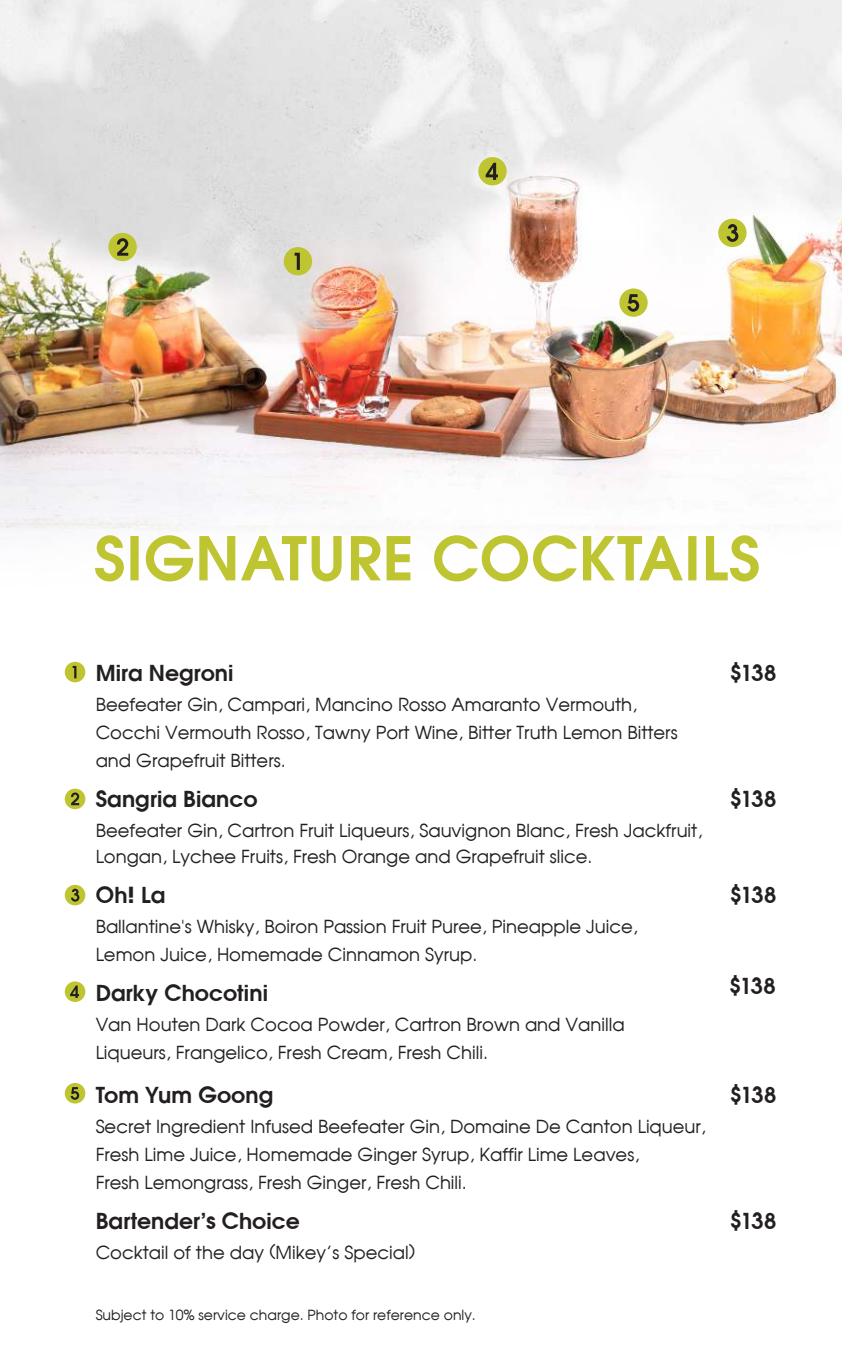
<style>
.page{position:relative;width:842px;height:1363px;background:#fff}
.page>*{position:absolute;margin:0;border:0;box-sizing:border-box;transform-origin:0 0}
.t1{font:600 60px "Avant Garde";letter-spacing:.015em;color:#bec531}
.t2{font:600 22px "Avant Garde";letter-spacing:.005em;color:#231f20}
.t3{font:18px/28px "Avant Garde";color:#231f20}
.t4{font:14px "Avant Garde";color:#231f20}
.s1{font-weight:700}
.s2{font-family:"ITC Avant Garde Pro"}
</style>
<div class="page">
<img style="left:0;top:0;width:841px;height:467px">
<div style="left:65px;top:662px;width:20px;height:20px;background:#bec531;border-radius:50%"></div>
<svg style="left:73px;top:666px;width:3px;height:12px"></svg>
<div style="left:283px;top:247px;width:29px;height:28px;background:#bec531;border-radius:50%"></div>
<svg style="left:294px;top:253px;width:6px;height:17px"></svg>
<div style="left:65px;top:788px;width:20px;height:21px;background:#bec531;border-radius:50%"></div>
<svg style="left:71px;top:792px;width:8px;height:13px"></svg>
<div style="left:108px;top:233px;width:29px;height:28px;background:#bec531;border-radius:50%"></div>
<svg style="left:117px;top:238px;width:11px;height:18px"></svg>
<div style="left:65px;top:885px;width:20px;height:20px;background:#bec531;border-radius:50%"></div>
<svg style="left:71px;top:888px;width:8px;height:13px"></svg>
<div style="left:717px;top:219px;width:29px;height:28px;background:#bec531;border-radius:50%"></div>
<svg style="left:726px;top:224px;width:12px;height:18px"></svg>
<div style="left:65px;top:981px;width:20px;height:21px;background:#bec531;border-radius:50%"></div>
<svg style="left:70px;top:985px;width:9px;height:13px"></svg>
<div style="left:478px;top:157px;width:28px;height:28px;background:#bec531;border-radius:50%"></div>
<svg style="left:485px;top:163px;width:12px;height:17px"></svg>
<div style="left:65px;top:1083px;width:20px;height:20px;background:#bec531;border-radius:50%"></div>
<svg style="left:71px;top:1087px;width:8px;height:13px"></svg>
<div style="left:619px;top:288px;width:28px;height:29px;background:#bec531;border-radius:50%"></div>
<svg style="left:627px;top:294px;width:11px;height:18px"></svg>
<h1 class="t1" style="left:94px;top:529px;width:667px">SIGNATURE COCKTAILS</h1>
<p class="t2" style="left:96px;top:662px;width:139px">Mira Negroni</p>
<p class="t2" style="left:729px;top:662px;width:48px">$138</p>
<p class="t3" style="left:96px;top:692px;width:583px">Beefeater Gin, Campari, Mancino Rosso Amaranto Vermouth,<br>Cocchi Vermouth Rosso, Tawny Port Wine, Bitter Truth Lemon Bitters and Grapefruit Bitters.</p>
<p class="t2" style="left:96px;top:788px;width:163px">Sangria Bianco</p>
<p class="t2" style="left:729px;top:788px;width:48px">$138</p>
<p class="t3" style="left:96px;top:819px;width:607px;line-height:26px">Beefeater Gin, Cartron Fruit Liqueurs, Sauvignon Blanc, Fresh Jackfruit,<br>Longan, Lychee Fruits, Fresh Orange and Grapefruit slice.</p>
<p class="t2" style="left:96px;top:884px;width:71px">Oh<span class="s1">!</span> La</p>
<p class="t2" style="left:729px;top:884px;width:48px">$138</p>
<p class="t3" style="left:96px;top:914px;width:543px">Ballantine's Whisky, Boiron Passion Fruit Puree, Pineapple Juice,<br>Lemon Juice, Homemade Cinnamon Syrup.</p>
<p class="t2" style="left:96px;top:982px;width:174px">Darky Chocotini</p>
<p class="t3" style="left:96px;top:1012px;width:530px">Van Houten Dark Cocoa Powder, Cartron Brown and Vanilla<br>Liqueurs, Frangelico, Fresh Cream, Fresh Chili.</p>
<p class="t2" style="left:96px;top:1084px;width:179px">Tom Yum Goong</p>
<p class="t2" style="left:729px;top:1084px;width:48px">$138</p>
<p class="t3" style="left:96px;top:1114px;width:611px">Secret Ingredient Infused Beefeater Gin, Domaine De Canton Liqueur,<br>Fresh Lime Juice, Homemade Ginger Syrup, Kaffir Lime Leaves,<br>Fresh Lemongrass, Fresh Ginger, Fresh Chili.</p>
<p class="t2" style="left:96px;top:1206px;width:206px">Bartender’s Choice</p>
<p class="t2" style="left:729px;top:1210px;width:48px">$138</p>
<p class="t3" style="left:96px;top:1240px;width:321px">Cocktail of the day (Mikey<span class="s2">’</span>s Special)</p>
<p class="t2" style="left:728px;top:975px;width:48px">$138</p>
<p class="t4" style="left:96px;top:1309px;width:381px">Subject to 10% service charge. Photo for reference only.</p>
</div>
